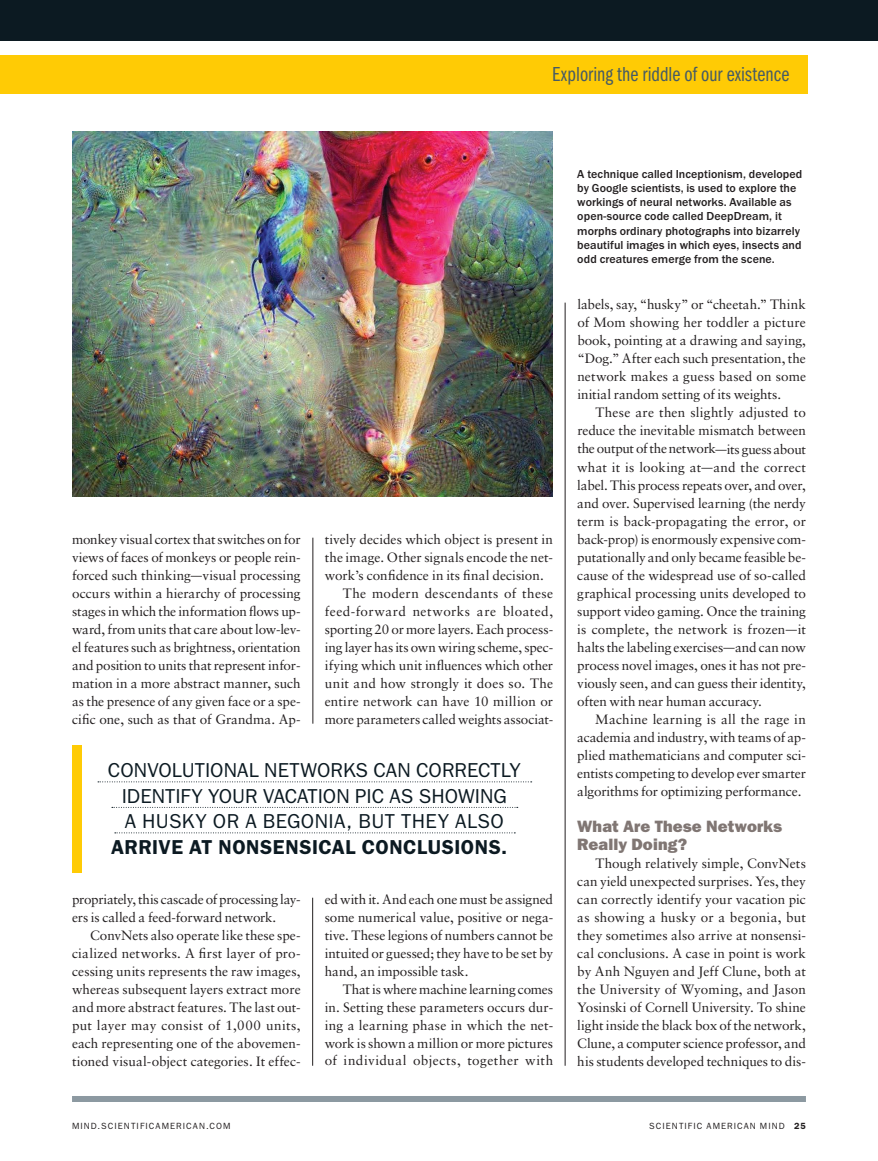
<style>
.page{position:relative;width:878px;height:1161px;background:#fff}
.page>*{position:absolute;margin:0;border:0;box-sizing:border-box;transform-origin:0 0}
.t1{font:21px "ITC Franklin Gothic Std Bk Cp";letter-spacing:.005em;color:#465b65}
.t2{font:20.25px/25.5px "ITC Franklin Gothic Std";color:#0c1a22;text-align:center}
.t3{font:600 20.25px "ITC Franklin Gothic Std";letter-spacing:.025em;color:#0c1a22}
.t4{font:16.5px/18px "ITC Franklin Gothic Std Hvy";letter-spacing:.01em;color:#807673}
.t5{font:13.5px/18px "Sabon LT Std";color:#231f20;text-align:justify}
.t6{font:13.5px "Sabon LT Std";letter-spacing:.03em;color:#231f20}
.t7{font:500 12px/14.2px "ITC Franklin Gothic Std";letter-spacing:.005em;color:#231f20}
.t8{font:9px "ITC Franklin Gothic Std";letter-spacing:.12em;color:#231f20}
.s1{font-size:11.25px}
.s2{font-weight:600}
</style>
<div class="page">
<div style="left:72px;top:1096px;width:734px;height:6px;background:#8c99a1"></div>
<div style="left:0;top:55px;width:807px;height:39px;background:#ffcb05"></div>
<hr style="left:312px;top:898px;width:1px;height:168px;background:#231f20">
<div style="left:0;top:0;width:878px;height:40px;background:#0c1a22"></div>
<svg style="left:98px;top:782px;width:433px;height:1px"></svg>
<svg style="left:112px;top:807px;width:406px;height:1px"></svg>
<svg style="left:115px;top:833px;width:400px;height:1px"></svg>
<div style="left:72px;top:746px;width:9px;height:127px;background:#ffcb05"></div>
<hr style="left:565px;top:303px;width:1px;height:763px;background:#231f20">
<img style="left:72px;top:132px;width:480px;height:364px">
<hr style="left:312px;top:538px;width:1px;height:186px;background:#231f20">
<h1 class="t1" style="left:552px;top:63px;width:239px">Exploring the riddle of our existence</h1>
<p class="t5" style="left:72px;top:530px;width:230px">monkey visual cortex that switches on for views of faces of monkeys or people rein&shy;forced such thinking<span class="s1">—</span>visual processing occurs within a hierarchy of processing stages in which the information flows up&shy;ward, from units that care about low-lev&shy;el features such as brightness, orientation and position to units that represent infor&shy;mation in a more abstract manner, such as the presence of any given face or a spe&shy;cific one, such as that of Grandma. Ap-</p>
<p class="t5" style="left:325px;top:530px;width:230px">tively decides which object is present in</p>
<p class="t5" style="left:325px;top:548px;width:230px">the image. Other signals encode the net-</p>
<p class="t5" style="left:325px;top:566px;width:220px">work’s confidence in its final decision.</p>
<p class="t6" style="left:343px;top:585px;width:212px">The modern descendants of these</p>
<p class="t6" style="left:325px;top:603px;width:230px">feed-forward networks are bloated,</p>
<p class="t5" style="left:325px;top:620px;width:230px">sporting 20 or more layers. Each process-</p>
<p class="t5" style="left:325px;top:638px;width:230px">ing layer has its own wiring scheme, spec-</p>
<p class="t5" style="left:325px;top:656px;width:230px">ifying which unit influences which other</p>
<p class="t5" style="left:325px;top:674px;width:230px">unit and how strongly it does so. The</p>
<p class="t5" style="left:325px;top:692px;width:230px">entire network can have 10 million or</p>
<p class="t5" style="left:325px;top:710px;width:230px">more parameters called weights associat-</p>
<h2 class="t2" style="left:108px;top:758px;width:414px">CONVO LUTIONAL NETWORKS CAN CORRECTLY<br>IDENTIFY YOUR VACATION PIC AS SHOWING<br>A HUSKY OR A BEGONIA, BUT THEY ALSO</h2>
<h2 class="t3" style="left:111px;top:835px;width:397px">ARRIVE AT NONSENSICAL CONCLUSIONS.</h2>
<p class="t5" style="left:72px;top:890px;width:230px">propriately, this cascade of processing lay&shy;ers is called a feed-forward network.</p>
<p class="t5" style="left:72px;top:926px;width:230px;text-indent:18px">ConvNets also operate like these spe&shy;cialized networks. A first layer of pro&shy;cessing units represents the raw images, whereas subsequent layers extract more and more abstract features. The last out&shy;put layer may consist of 1,000 units, each representing one of the abovemen&shy;tioned visual-object categories. It effec-</p>
<p class="t5" style="left:325px;top:890px;width:230px">ed with it. And each one must be assigned some numerical value, positive or nega&shy;tive. These legions of numbers cannot be intuited or guessed; they have to be set by hand, an impossible task.</p>
<p class="t5" style="left:325px;top:980px;width:230px;text-indent:18px">That is where machine learning comes in. Setting these parameters occurs dur&shy;ing a learning phase in which the net&shy;work is shown a million or more pictures of individual objects, together with</p>
<p class="t7" style="left:577px;top:167px;width:226px">A technique called Inceptionism, developed by Google scientists, is used to explore the workings of neural networks. Available as open-source code called DeepDream, it morphs ordinary photographs into bizarrely beautiful images in which eyes, insects and odd creatures emerge from the scene.</p>
<p class="t5" style="left:577px;top:296px;width:230px">labels, say, “husky” or “cheetah.” Think of Mom showing her toddler a picture book, pointing at a drawing and saying, “Dog.” After each such presentation, the network makes a guess based on some initial random setting of its weights.</p>
<p class="t5" style="left:577px;top:404px;width:230px;text-indent:18px">These are then slightly adjusted to reduce the inevitable mismatch between the output of the network<span class="s1">—</span>its guess about what it is looking at<span class="s1">—</span>and the correct label. This process repeats over, and over, and over. Supervised learning (the nerdy term is back-propagating the error, or back-prop) is enormously expensive com&shy;putationally and only became feasible be&shy;cause of the widespread use of so-called graphical processing units developed to support video gaming. Once the training is complete, the network is frozen<span class="s1">—</span>it halts the labeling exercises<span class="s1">—</span>and can now process novel images, ones it has not pre&shy;viously seen, and can guess their identity, often with near human accuracy.</p>
<p class="t5" style="left:577px;top:710px;width:230px;text-indent:18px">Machine learning is all the rage in academia and industry, with teams of ap&shy;plied mathematicians and computer sci&shy;entists competing to develop ever smarter algorithms for optimizing performance.</p>
<p class="t4" style="left:577px;top:817px;width:206px">What Are These Networks<br>Really Doing?</p>
<p class="t5" style="left:577px;top:854px;width:230px;text-indent:18px">Though relatively simple, ConvNets can yield unexpected surprises. Yes, they can correctly identify your vacation pic as showing a husky or a begonia, but they sometimes also arrive at nonsensi&shy;cal conclusions. A case in point is work by Anh Nguyen and Jeff Clune, both at the University of Wyoming, and Jason Yosinski of Cornell University. To shine light inside the black box of the network, Clune, a computer science professor, and his students developed techniques to dis-</p>
<p class="t8" style="left:72px;top:1121px;width:160px">MIND.SCIENTIFICAMERICAN.COM</p>
<p class="t8" style="left:649px;top:1121px;width:158px">SCIENTIFIC AMERICAN MIND <span class="s2">25</span></p>
</div>
